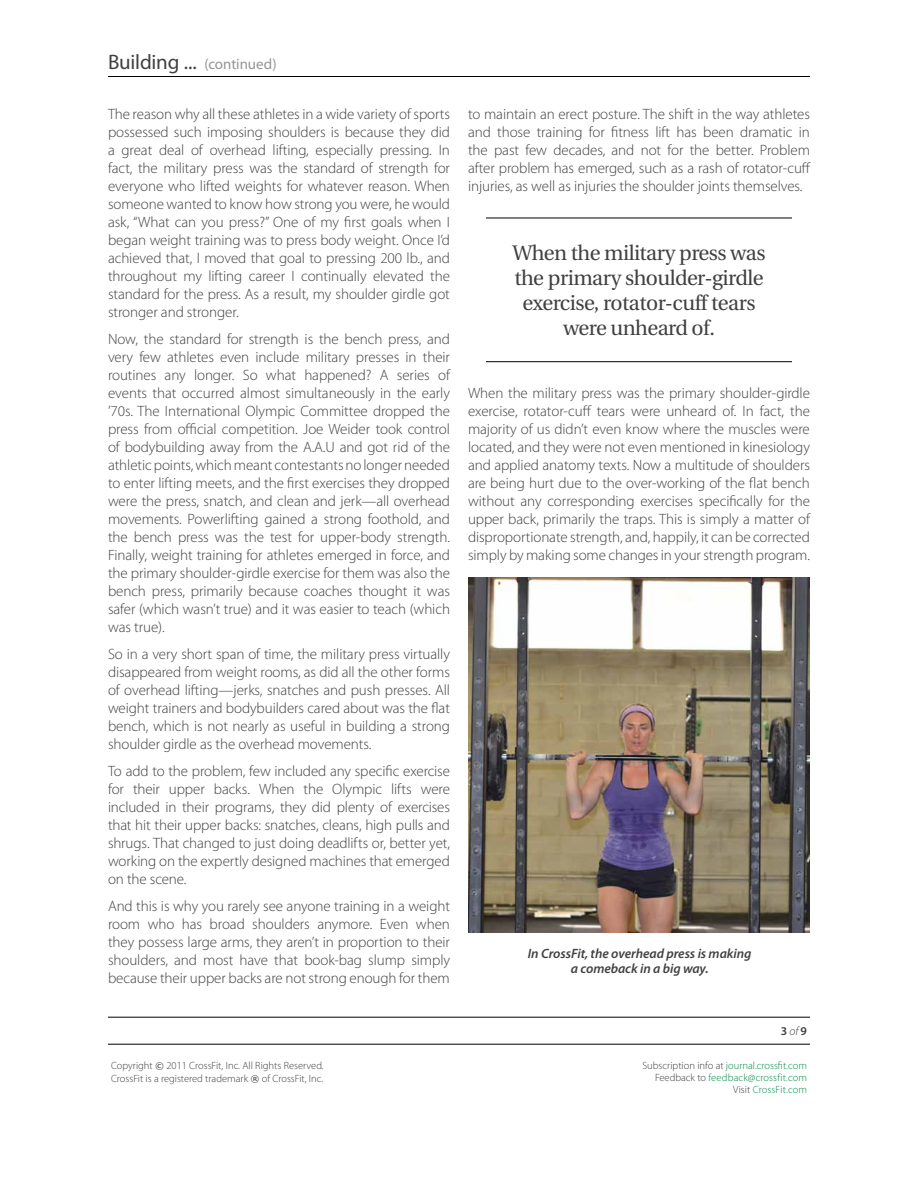
<style>
.page{position:relative;width:918px;height:1188px;background:#fff}
.page>*{position:absolute;margin:0;border:0;box-sizing:border-box;transform-origin:0 0}
.t1{font:21px/25.2px "Utopia";letter-spacing:-.025em;color:#414042;text-align:center}
.t2{font:21px "Myriad Pro";letter-spacing:-.01em;color:#414042}
.t3{font:300 15px/18px "Myriad Pro";letter-spacing:-.005em;color:#414042;text-align:justify}
.t4{font:italic 600 13.5px/15px "Myriad Pro";letter-spacing:-.005em;color:#414042;text-align:center}
.t5{font:600 12px "Myriad Pro";color:#414042}
.t6{font:300 10.5px/12.6px "Myriad Pro";color:#414042}
.t7{font:300 10.5px/12px "Myriad Pro";color:#008d49;text-align:right}
.s1{font-size:15px;color:#939598}
.s2{font-weight:300;font-style:italic}
.s3{font-family:"Verdana";font-weight:400;font-size:9px}
.s4{color:#414042}
</style>
<div class="page">
<hr style="left:108px;top:76px;width:702px;height:1px;background:#000">
<hr style="left:108px;top:1017px;width:702px;height:1px;background:#000">
<hr style="left:108px;top:1044px;width:702px;height:1px;background:#000">
<hr style="left:486px;top:218px;width:306px;height:1px;background:#000">
<hr style="left:486px;top:361px;width:306px;height:1px;background:#000">
<img style="left:468px;top:578px;width:342px;height:354px">
<h1 class="t2" style="left:108px;top:49px;width:170px">Building ... <span class="s1">(continued)</span></h1>
<p class="t3" style="left:108px;top:106px;width:344px">The reason why all these athletes in a wide variety of sports possessed such imposing shoulders is because they did a great deal of overhead lifting, especially pressing. In fact, the military press was the standard of strength for everyone who lifted weights for whatever reason. When someone wanted to know how strong you were, he would ask, “What can you press?” One of my first goals when I began weight training was to press body weight. Once I’d achieved that, I moved that goal to pressing 200 lb., and throughout my lifting career I continually elevated the standard for the press. As a result, my shoulder girdle got stronger and stronger.</p>
<p class="t3" style="left:108px;top:331px;width:344px">Now, the standard for strength is the bench press, and very few athletes even include military presses in their routines any longer. So what happened? A series of events that occurred almost simultaneously in the early ’70s. The International Olympic Committee dropped the press from official competition. Joe Weider took control of bodybuilding away from the A.A.U and got rid of the athletic points, which meant contestants no longer needed to enter lifting meets, and the first exercises they dropped were the press, snatch, and clean and jerk—all overhead movements. Powerlifting gained a strong foothold, and the bench press was the test for upper-body strength.<br>Finally, weight training for athletes emerged in force, and the primary shoulder-girdle exercise for them was also the bench press, primarily because coaches thought it was safer (which wasn’t true) and it was easier to teach (which was true).</p>
<p class="t3" style="left:108px;top:646px;width:344px">So in a very short span of time, the military press virtually disappeared from weight rooms, as did all the other forms of overhead lifting—jerks, snatches and push presses. All weight trainers and bodybuilders cared about was the flat bench, which is not nearly as useful in building a strong shoulder girdle as the overhead movements.</p>
<p class="t3" style="left:108px;top:763px;width:344px">To add to the problem, few included any specific exercise for their upper backs. When the Olympic lifts were included in their programs, they did plenty of exercises that hit their upper backs: snatches, cleans, high pulls and shrugs. That changed to just doing deadlifts or, better yet, working on the expertly designed machines that emerged on the scene.</p>
<p class="t3" style="left:108px;top:898px;width:344px">And this is why you rarely see anyone training in a weight room who has broad shoulders anymore. Even when they possess large arms, they aren’t in proportion to their shoulders, and most have that book-bag slump simply because their upper backs are not strong enough for them</p>
<p class="t3" style="left:468px;top:106px;width:344px">to maintain an erect posture. The shift in the way athletes and those training for fitness lift has been dramatic in the past few decades, and not for the better. Problem after problem has emerged, such as a rash of rotator-cuff injuries, as well as injuries the shoulder joints themselves.</p>
<h1 class="t1" style="left:512px;top:240px;width:255px">When the military press was the primary shoulder-girdle exercise, rotator-cuff tears were unheard of.</h1>
<p class="t3" style="left:468px;top:385px;width:344px">When the military press was the primary shoulder-girdle exercise, rotator-cuff tears were unheard of. In fact, the majority of us didn’t even know where the muscles were located, and they were not even mentioned in kinesiology and applied anatomy texts. Now a multitude of shoulders are being hurt due to the over-working of the flat bench without any corresponding exercises specifically for the upper back, primarily the traps. This is simply a matter of disproportionate strength, and, happily, it can be corrected simply by making some changes in your strength program.</p>
<p class="t4" style="left:528px;top:945px;width:225px">In CrossFit, the overhead press is making a comeback in a big way.</p>
<p class="t5" style="left:781px;top:1023px;width:28px">3 <span class="s2">of</span> 9</p>
<p class="t6" style="left:111px;top:1060px;width:214px">Copyright <span class="s3">©</span> 2011 CrossFit, Inc. All Rights Reserved.<br>CrossFit is a registered trademark <span class="s3">®</span> of CrossFit, Inc.</p>
<p class="t7" style="left:642px;top:1060px;width:166px"><span class="s4">Subscription info at</span> journal.crossfit.com<br><span class="s4">Feedback to</span> feedback@crossfit.com<br><span class="s4">Visit</span> CrossFit.com</p>
</div>
